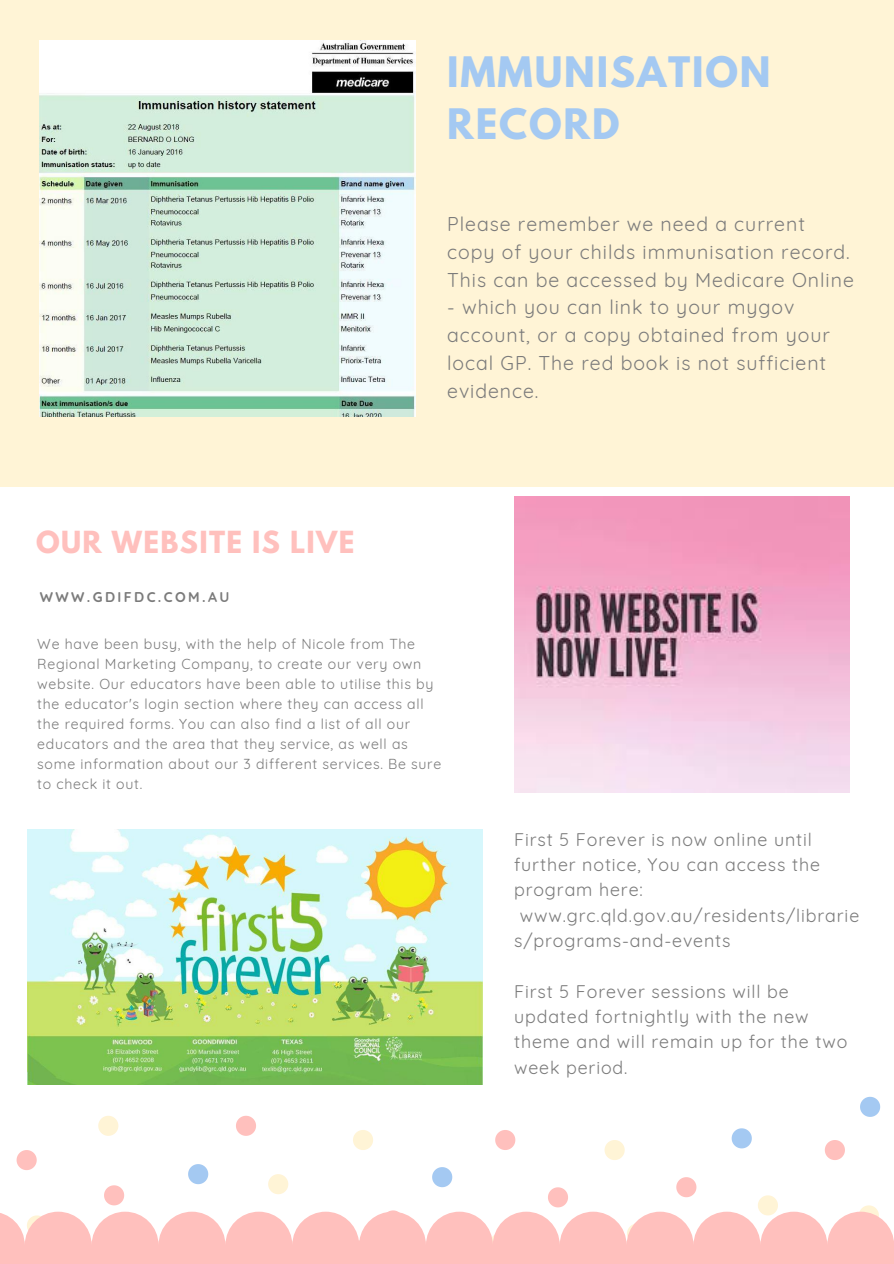
<style>
.page{position:relative;width:894px;height:1264px;background:#fff}
.page>*{position:absolute;margin:0;border:0;box-sizing:border-box;transform-origin:0 0}
.t1{font:700 37.2px/51.8px "League Spartan";letter-spacing:.05em;color:#a4c9f2}
.t2{font:700 27px "League Spartan";letter-spacing:.05em;color:#ffc0bd}
.t3{font:19.5px/27.8px "Quicksand";letter-spacing:.05em;color:#7b7b7b}
.t4{font:17.85px/25.3px "Quicksand";letter-spacing:.05em;color:#7b7b7b}
.t5{font:14.1px/20.1px "Quicksand";letter-spacing:.05em;color:#7b7b7b}
.t6{font:700 14.1px "Quicksand";letter-spacing:.17em;color:#7b7b7b}
</style>
<div class="page">
<svg style="left:353px;top:1130px;width:20px;height:19px"></svg>
<svg style="left:268px;top:1174px;width:20px;height:20px"></svg>
<svg style="left:98px;top:1116px;width:20px;height:19px"></svg>
<svg style="left:604px;top:1140px;width:20px;height:20px"></svg>
<svg style="left:758px;top:1195px;width:19px;height:16px"></svg>
<svg style="left:860px;top:1205px;width:18px;height:6px"></svg>
<svg style="left:188px;top:1164px;width:20px;height:20px"></svg>
<svg style="left:731px;top:1128px;width:20px;height:20px"></svg>
<svg style="left:860px;top:1096px;width:19px;height:20px"></svg>
<svg style="left:432px;top:1167px;width:20px;height:20px"></svg>
<svg style="left:548px;top:1187px;width:20px;height:20px"></svg>
<svg style="left:495px;top:1130px;width:20px;height:19px"></svg>
<svg style="left:824px;top:1140px;width:20px;height:20px"></svg>
<svg style="left:236px;top:1115px;width:20px;height:20px"></svg>
<svg style="left:676px;top:1177px;width:20px;height:20px"></svg>
<svg style="left:104px;top:1185px;width:20px;height:20px"></svg>
<svg style="left:17px;top:1150px;width:20px;height:20px"></svg>
<div style="left:0;top:0;width:893px;height:487px;background:#fff4d6"></div>
<img style="left:39px;top:40px;width:377px;height:377px">
<svg style="left:0;top:1211px;width:893px;height:52px;background:#ffc9c6"></svg>
<img style="left:27px;top:829px;width:455px;height:255px">
<img style="left:514px;top:496px;width:335px;height:296px">
<h1 class="t1" style="left:447px;top:51px;width:325px">IMMUNISATION<br>RECORD</h1>
<h2 class="t2" style="left:36px;top:528px;width:320px">OUR WEBSITE IS LIVE</h2>
<p class="t6" style="left:40px;top:588px;width:191px">WWW.GDIFDC.COM.AU</p>
<h3 class="t3" style="left:447px;top:210px;width:408px">Please remember we need a current copy of your childs immunisation record.<br>This can be accessed by Medicare Online</h3>
<h3 class="t3" style="left:447px;top:293px;width:384px">- which you can link to your mygov account, or a copy obtained from your local GP. The red book is not sufficient evidence.</h3>
<p class="t5" style="left:37px;top:633px;width:405px">We have been busy, with the help of Nicole from The Regional Marketing Company, to create our very own website. Our educators have been able to utilise this by the educator's login section where they can access all the required forms. You can also find a list of all our educators and the area that they service, as well as some information about our 3 different services. Be sure to check it out.</p>
<p class="t4" style="left:514px;top:826px;width:299px">First 5 Forever is now online until</p>
<p class="t4" style="left:514px;top:851px;width:307px">further notice, You can access the</p>
<p class="t4" style="left:514px;top:877px;width:130px">program here:</p>
<p class="t4" style="left:519px;top:902px;width:341px">www.grc.qld.gov.au/residents/librarie</p>
<p class="t4" style="left:514px;top:927px;width:218px">s/programs-and-events</p>
<p class="t4" style="left:514px;top:978px;width:334px">First 5 Forever sessions will be updated fortnightly with the new theme and will remain up for the two week period.</p>
</div>
